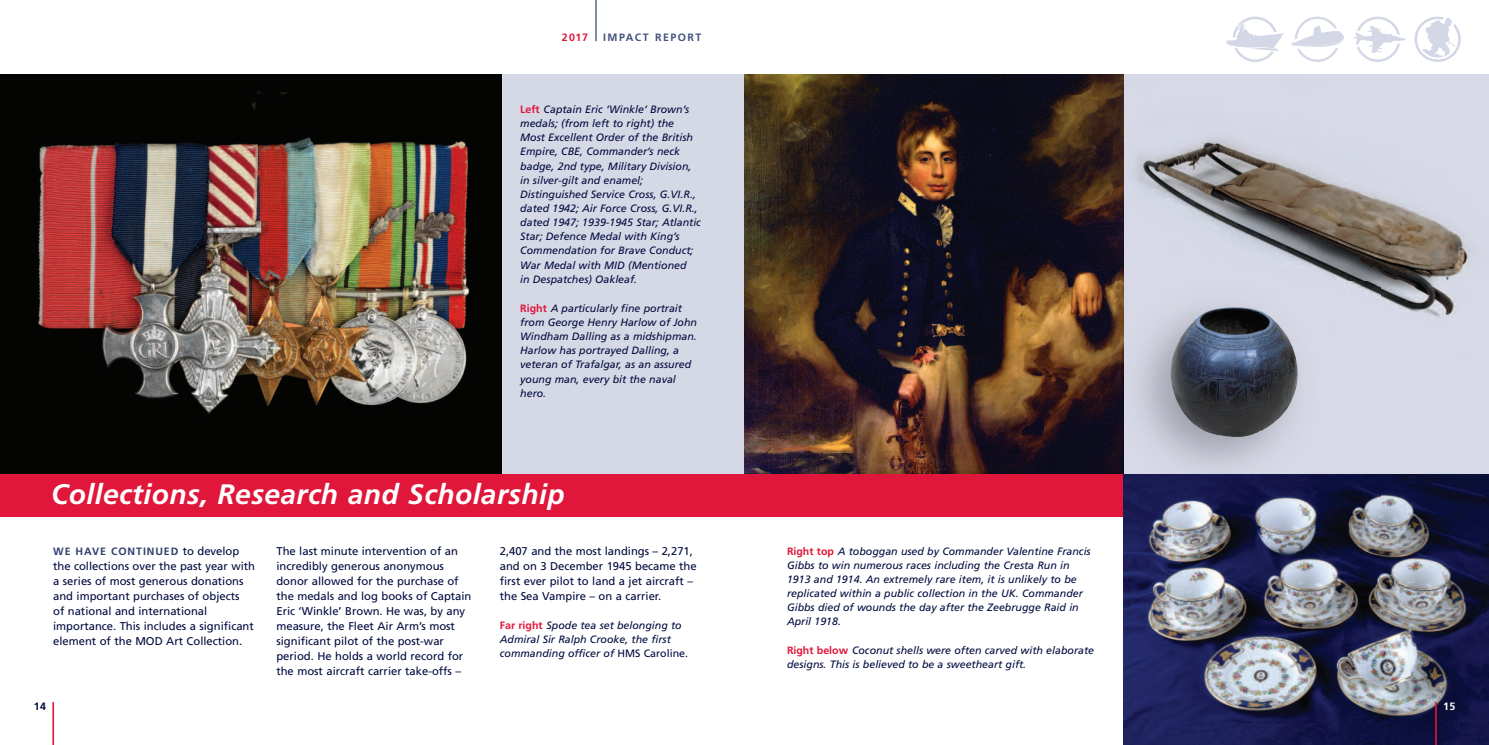
<style>
.page{position:relative;width:1489px;height:745px;background:#fff}
.page>*{position:absolute;margin:0;border:0;box-sizing:border-box;transform-origin:0 0}
.t1{font:italic 700 28.12px "Frutiger";letter-spacing:.015em;color:#fff}
.t2{font:11.25px/15px "Frutiger";color:#000a3e}
.t3{font:italic 10.62px/14.1px "Frutiger";color:#000a3e}
.t4{font:700 10.62px "Frutiger";letter-spacing:.085em;color:#2d406b}
.t5{font:700 10.62px "Frutiger";letter-spacing:.14em;color:#43517c}
.t6{font:700 10.62px "Frutiger";color:#e0173b}
.t7{font:700 10.62px "Frutiger";color:#000a3e}
.t8{font:700 10.62px "Frutiger";color:#fff}
.s1{font-weight:700;font-style:normal;color:#e0173b}
.s2{font-weight:400;font-size:11.25px;color:#000a3e}
.s3{font-style:normal}
</style>
<div class="page">
<img style="left:1123px;top:74px;width:365px;height:400px">
<div style="left:449px;top:74px;width:356px;height:407px;background:#d5d8e5"></div>
<img style="left:744px;top:74px;width:379px;height:400px">
<svg style="left:1353px;top:17px;width:52px;height:45px"></svg>
<svg style="left:1226px;top:17px;width:118px;height:45px"></svg>
<svg style="left:1414px;top:17px;width:46px;height:45px"></svg>
<img style="left:0;top:74px;width:501px;height:400px">
<hr style="left:52px;top:701px;width:2px;height:43px;background:#e0173b">
<hr style="left:595px;top:0;width:1px;height:41px;background:#657197">
<div style="left:0;top:474px;width:1487px;height:42px;background:#e0173b"></div>
<img style="left:1123px;top:474px;width:365px;height:270px">
<hr style="left:1434px;top:701px;width:2px;height:43px;background:#e0173b">
<img style="left:1115px;top:282px;width:265px;height:234px">
<img style="left:1123px;top:516px;width:257px;height:9px">
<img style="left:1170px;top:307px;width:127px;height:129px">
<p class="t6" style="left:562px;top:33px;width:28px">2017</p>
<p class="t5" style="left:603px;top:33px;width:100px">IMPACT REPORT</p>
<p class="t3" style="left:520px;top:103px;width:182px"><span class="s1">Left</span> Captain Eric ‘Winkle’ Brown’s medals; (from left to right) the Most Excellent Order of the British Empire, CBE, Commander’s neck badge, 2nd type, Military Division, in silver-gilt and enamel; Distinguished Service Cross, G.VI.R., dated 1942; Air Force Cross, G.VI.R., dated 1947; 1939-1945 Star; Atlantic Star; Defence Medal with King’s Commendation for Brave Conduct; War Medal with MID (Mentioned<br>in Despatches) Oakleaf.</p>
<p class="t3" style="left:520px;top:302px;width:178px"><span class="s1">Right</span> A particularly fine portrait from George Henry Harlow of John<br>Windham Dalling as a midshipman.<br>Harlow has portrayed Dalling, a veteran of Trafalgar, as an assured young man, every bit the naval hero.</p>
<h1 class="t1" style="left:51px;top:482px;width:515px">Collections, Research and Scholarship</h1>
<p class="t4" style="left:53px;top:546px;width:188px">WE HAVE CONTINUED <span class="s2">to develop</span></p>
<p class="t2" style="left:53px;top:558px;width:203px">the collections over the past year with a series of most generous donations and important purchases of objects<br>of national and international importance. This includes a significant element of the MOD Art Collection.</p>
<p class="t7" style="left:34px;top:701px;width:14px">14</p>
<p class="t2" style="left:276px;top:543px;width:197px">The last minute intervention of an incredibly generous anonymous donor allowed for the purchase of the medals and log books of Captain Eric ‘Winkle’ Brown. He was, by any measure, the Fleet Air Arm’s most significant pilot of the post-war period. He holds a world record for the most aircraft carrier take-offs –</p>
<p class="t2" style="left:499px;top:543px;width:198px">2,407 and the most landings – 2,271, and on 3 December 1945 became the first ever pilot to land a jet aircraft – the Sea Vampire – on a carrier.</p>
<p class="t3" style="left:500px;top:618px;width:190px"><span class="s1">Far right</span> Spode tea set belonging to<br>Admiral Sir Ralph Crooke, the first commanding officer of <span class="s3">HMS Caroline.</span></p>
<p class="t3" style="left:787px;top:544px;width:305px"><span class="s1">Right top</span> A toboggan used by Commander Valentine Francis Gibbs to win numerous races including the Cresta Run in 1913 and 1914. An extremely rare item, it is unlikely to be replicated within a public collection in the UK. Commander Gibbs died of wounds the day after the Zeebrugge Raid in April 1918.</p>
<p class="t3" style="left:787px;top:643px;width:308px"><span class="s1">Right below</span> Coconut shells were often carved with elaborate designs. This is believed to be a sweetheart gift.</p>
<p class="t8" style="left:1442px;top:701px;width:14px">15</p>
</div>
